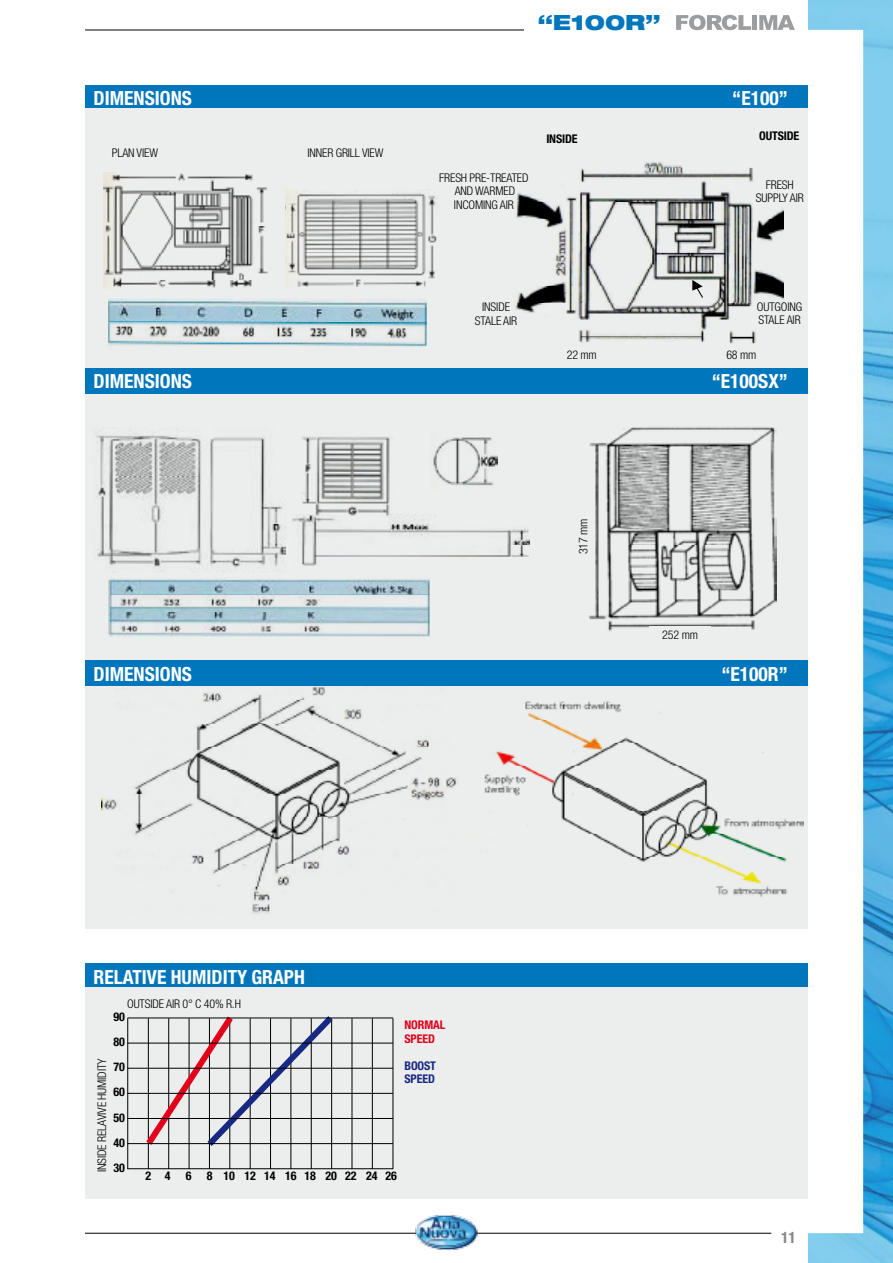
<style>
.page{position:relative;width:893px;height:1263px;background:#fff}
.page>*{position:absolute;margin:0;border:0;box-sizing:border-box;transform-origin:0 0}
.t1{font:900 expanded 21px "Helvetica Neue";color:#0076bd}
.t2{font:700 condensed 19.5px "Helvetica Neue";color:#fff}
.t3{font:700 condensed 15.75px "Helvetica Neue";color:#87888a}
.t4{font:300 condensed 12px/13.5px "Helvetica Neue";letter-spacing:-.01em;color:#000;text-align:center}
.t5{font:700 condensed 12px/25.2px "Helvetica Neue";letter-spacing:-.01em;color:#000;text-align:justify}
.t6{font:700 condensed 12px/13.5px "Helvetica Neue";letter-spacing:-.01em;color:#e2001a}
.t7{font:700 condensed 12px/13.5px "Helvetica Neue";letter-spacing:-.01em;color:#172983}
</style>
<div class="page">
<img style="left:808px;top:0;width:85px;height:1263px">
<hr style="left:85px;top:1233px;width:686px;height:1px;background:#000">
<img style="left:414px;top:1215px;width:64px;height:35px">
<hr style="left:85px;top:30px;width:554px;height:1px;background:#000">
<svg style="left:676px;top:15px;width:75px;height:15px"></svg>
<div style="left:752px;top:15px;width:5px;height:15px;background:#9c9d9f"></div>
<svg style="left:759px;top:15px;width:36px;height:15px"></svg>
<div style="left:85px;top:85px;width:723px;height:26px;background:#0076bd"></div>
<div style="left:85px;top:109px;width:723px;height:820px;background:#eceded"></div>
<div style="left:85px;top:963px;width:723px;height:26px;background:#0076bd"></div>
<div style="left:85px;top:987px;width:723px;height:212px;background:#eceded"></div>
<img style="left:104px;top:173px;width:163px;height:116px">
<img style="left:286px;top:189px;width:151px;height:98px">
<img style="left:108px;top:299px;width:318px;height:48px">
<img style="left:515px;top:162px;width:269px;height:182px">
<svg style="left:692px;top:280px;width:12px;height:18px"></svg>
<img style="left:95px;top:429px;width:190px;height:142px">
<img style="left:109px;top:579px;width:320px;height:58px">
<img style="left:302px;top:437px;width:88px;height:73px">
<img style="left:433px;top:437px;width:64px;height:49px">
<svg style="left:315px;top:510px;width:101px;height:5px"></svg>
<img style="left:293px;top:515px;width:237px;height:51px">
<img style="left:589px;top:427px;width:187px;height:204px">
<div style="left:572px;top:506px;width:21px;height:61px;background:#eceded"></div>
<div style="left:650px;top:626px;width:61px;height:15px;background:#eceded"></div>
<div style="left:467px;top:692px;width:343px;height:212px;background:#eceded"></div>
<img style="left:484px;top:701px;width:319px;height:196px">
<img style="left:101px;top:686px;width:356px;height:227px">
<div style="left:87px;top:666px;width:28px;height:131px;background:#eceded"></div>
<div style="left:85px;top:811px;width:30px;height:115px;background:#eceded"></div>
<div style="left:524px;top:13px;width:137px;height:28px;background:#fff"></div>
<hr style="left:127px;top:1018px;width:1px;height:151px;background:#000">
<hr style="left:148px;top:1018px;width:1px;height:151px;background:#000">
<hr style="left:168px;top:1018px;width:1px;height:151px;background:#000">
<hr style="left:189px;top:1018px;width:1px;height:151px;background:#000">
<hr style="left:209px;top:1018px;width:1px;height:151px;background:#000">
<hr style="left:229px;top:1018px;width:1px;height:151px;background:#000">
<hr style="left:250px;top:1018px;width:1px;height:151px;background:#000">
<hr style="left:270px;top:1018px;width:1px;height:151px;background:#000">
<hr style="left:291px;top:1018px;width:1px;height:151px;background:#000">
<hr style="left:311px;top:1018px;width:1px;height:151px;background:#000">
<hr style="left:331px;top:1018px;width:1px;height:151px;background:#000">
<hr style="left:352px;top:1018px;width:1px;height:151px;background:#000">
<hr style="left:372px;top:1018px;width:1px;height:151px;background:#000">
<hr style="left:393px;top:1018px;width:1px;height:151px;background:#000">
<svg style="left:141px;top:1016px;width:198px;height:136px"></svg>
<hr style="left:127px;top:1043px;width:266px;height:1px;background:#000">
<hr style="left:127px;top:1017px;width:266px;height:1px;background:#000">
<hr style="left:127px;top:1068px;width:266px;height:1px;background:#000">
<hr style="left:127px;top:1093px;width:266px;height:1px;background:#000">
<hr style="left:127px;top:1118px;width:266px;height:1px;background:#000">
<hr style="left:127px;top:1143px;width:266px;height:1px;background:#000">
<hr style="left:127px;top:1168px;width:266px;height:1px;background:#000">
<div style="left:85px;top:368px;width:723px;height:25px;background:#0076bd"></div>
<div style="left:85px;top:660px;width:723px;height:26px;background:#0076bd"></div>
<h1 class="t1" style="left:538px;top:9px;width:124px">“E100R”</h1>
<h2 class="t2" style="left:94px;top:87px;width:100px">DIMENSIONS</h2>
<h2 class="t2" style="left:732px;top:87px;width:57px">“E100”</h2>
<p class="t4" style="left:112px;top:146px;width:48px">PLAN VIEW</p>
<p class="t4" style="left:307px;top:146px;width:77px">INNER GRILL VIEW</p>
<p class="t5" style="left:546px;top:126px;width:33px">INSIDE</p>
<p class="t5" style="left:759px;top:123px;width:42px">OUTSIDE</p>
<p class="t4" style="left:439px;top:171px;width:91px">FRESH PRE-TREATED<br>AND WARMED<br>INCOMING AIR</p>
<p class="t4" style="left:756px;top:178px;width:49px">FRESH<br>SUPPLY AIR</p>
<p class="t4" style="left:475px;top:300px;width:44px">INSIDE<br>STALE AIR</p>
<p class="t4" style="left:757px;top:300px;width:47px;text-align:left">OUTGOING<br>STALE AIR</p>
<p class="t4" style="left:567px;top:348px;width:32px">22 mm</p>
<p class="t4" style="left:726px;top:348px;width:32px">68 mm</p>
<h2 class="t2" style="left:94px;top:369px;width:100px">DIMENSIONS</h2>
<h2 class="t2" style="left:712px;top:369px;width:78px">“E100SX”</h2>
<p class="t4" style="left:576px;top:554px;width:37px;rotate:-90deg">317 mm</p>
<p class="t4" style="left:662px;top:628px;width:37px">252 mm</p>
<h2 class="t2" style="left:94px;top:662px;width:100px">DIMENSIONS</h2>
<h2 class="t2" style="left:721px;top:662px;width:68px">“E100R”</h2>
<h2 class="t2" style="left:94px;top:965px;width:213px">RELATIVE HUMIDITY GRAPH</h2>
<p class="t4" style="left:127px;top:997px;width:115px">OUTSIDE AIR 0° C 40% R.H</p>
<p class="t5" style="left:114px;top:1004px;width:13px">90<br>80<br>70<br>60<br>50<br>40<br>30</p>
<p class="t6" style="left:404px;top:1018px;width:42px">NORMAL<br>SPEED</p>
<p class="t4" style="left:95px;top:1172px;width:115px;rotate:-90deg">INSIDE RELAVIVE HUMIDITY</p>
<p class="t7" style="left:404px;top:1059px;width:33px">BOOST<br>SPEED</p>
<p class="t5" style="left:145px;top:1163px;width:27px">2 4</p>
<p class="t5" style="left:186px;top:1163px;width:7px">6</p>
<p class="t5" style="left:207px;top:1163px;width:192px">8 10 12 14 16 18 20 22 24 26</p>
<h3 class="t3" style="left:781px;top:1228px;width:16px">11</h3>
</div>
